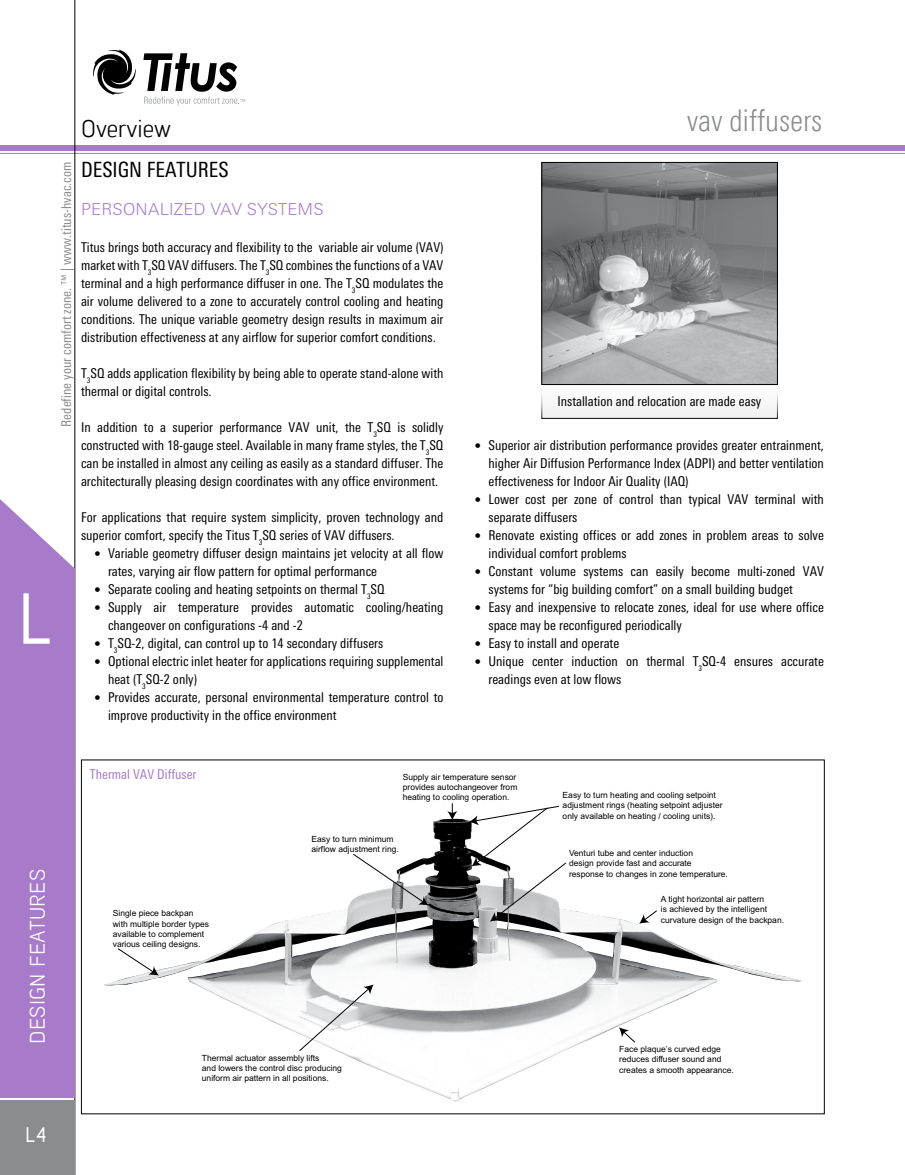
<style>
.page{position:relative;width:905px;height:1175px;background:#fff}
.page>*{position:absolute;margin:0;border:0;box-sizing:border-box;transform-origin:0 0}
.t1{font:500 72px "Lintel";color:#fff}
.t2{font:300 condensed 30px "LT Univers";color:#8a8c8e}
.t3{font:24px "Lintel";color:#000}
.t4{font:condensed 21px "LT Univers";color:#000}
.t5{font:21px "Lintel";letter-spacing:.01em;color:#fff}
.t6{font:500 21px "Lintel";color:#fff}
.t7{font:300 16.5px "LT Univers Basic";letter-spacing:.015em;color:#a77bc9}
.t8{font:condensed 13.5px/18px "LT Univers";color:#000}
.t9{font:condensed 13.5px "LT Univers";color:#8a8c8e}
.t10{font:condensed 13.5px "LT Univers";color:#a77bc9}
.t11{font:8.55px/10.2px "Arial";color:#000}
.s1{font-family:"Tahoma";font-stretch:normal}
</style>
<div class="page">
<svg style="left:93px;top:50px;width:43px;height:45px"></svg>
<svg style="left:143px;top:53px;width:102px;height:52px"></svg>
<hr style="left:0;top:153px;width:904px;height:1px;background:#8a8c8e">
<div style="left:0;top:146px;width:904px;height:5px;background:#a77bc9"></div>
<hr style="left:75px;top:0;width:1px;height:1174px;background:#000">
<div style="left:0;top:1100px;width:75px;height:74px;background:#8a8c8e"></div>
<div style="left:0;top:568px;width:75px;height:529px;background:#a77bc9"></div>
<svg style="left:0;top:492px;width:75px;height:76px"></svg>
<img style="left:543px;top:164px;width:232px;height:219px">
<div style="left:541px;top:162px;width:236px;height:223px;border:1px solid #000"></div>
<div style="left:542px;top:384px;width:235px;height:34px;background:#f1f1f2"></div>
<div style="left:541px;top:383px;width:236px;height:35px;border:1px solid #000"></div>
<img style="left:104px;top:819px;width:697px;height:282px">
<svg style="left:117px;top:947px;width:42px;height:28px"></svg>
<svg style="left:352px;top:853px;width:76px;height:52px"></svg>
<svg style="left:447px;top:803px;width:10px;height:17px"></svg>
<svg style="left:469px;top:805px;width:98px;height:116px"></svg>
<svg style="left:639px;top:909px;width:18px;height:14px"></svg>
<svg style="left:619px;top:1027px;width:17px;height:16px"></svg>
<svg style="left:298px;top:984px;width:75px;height:67px"></svg>
<h1 class="t1" style="left:20px;top:572px;width:35px">L</h1>
<h3 class="t3" style="left:81px;top:113px;width:91px">Overview</h3>
<h3 class="t4" style="left:81px;top:158px;width:149px">DESIGN FEATURES</h3>
<p class="t9" style="left:58px;top:426px;width:266px;rotate:-90deg">Redefine your comfort zone. ™ | www.titus-hvac.com</p>
<p class="t7" style="left:81px;top:200px;width:244px">PERSONALIZED VAV SYSTEMS</p>
<p class="t8" style="left:81px;top:238px;width:364px;text-align:justify">Titus brings both accuracy and flexibility to the variable air volume (VAV) market with T<sub>3</sub>SQ VAV diffusers. The T<sub>3</sub>SQ combines the functions of a VAV terminal and a high performance diffuser in one. The T<sub>3</sub>SQ modulates the air volume delivered to a zone to accurately control cooling and heating conditions. The unique variable geometry design results in maximum air distribution effectiveness at any airflow for superior comfort conditions.</p>
<p class="t8" style="left:81px;top:364px;width:364px">T<sub>3</sub>SQ adds application flexibility by being able to operate stand-alone with thermal or digital controls.</p>
<p class="t8" style="left:81px;top:418px;width:364px;text-align:justify">In addition to a superior performance VAV unit, the T<sub>3</sub>SQ is solidly constructed with 18-gauge steel. Available in many frame styles, the T<sub>3</sub>SQ can be installed in almost any ceiling as easily as a standard diffuser. The architecturally pleasing design coordinates with any office environment.</p>
<p class="t8" style="left:81px;top:508px;width:364px">For applications that require system simplicity, proven technology and superior comfort, specify the Titus T<sub>3</sub>SQ series of VAV diffusers.</p>
<p class="t8" style="left:108px;top:544px;width:337px;text-indent:-14px"><span class="s1">•</span> Variable geometry diffuser design maintains jet velocity at all flow rates, varying air flow pattern for optimal performance</p>
<p class="t8" style="left:94px;top:580px;width:292px"><span class="s1">•</span> Separate cooling and heating setpoints on thermal T<sub>3</sub>SQ</p>
<p class="t8" style="left:108px;top:598px;width:337px;text-indent:-14px"><span class="s1">•</span> Supply air temperature provides automatic cooling/heating changeover on configurations -4 and -2</p>
<p class="t8" style="left:94px;top:634px;width:290px"><span class="s1">•</span> T<sub>3</sub>SQ-2, digital, can control up to 14 secondary diffusers</p>
<p class="t8" style="left:108px;top:652px;width:337px;text-indent:-14px"><span class="s1">•</span> Optional electric inlet heater for applications requiring supplemental heat (T<sub>3</sub>SQ-2 only)</p>
<p class="t8" style="left:108px;top:688px;width:337px;text-indent:-14px"><span class="s1">•</span> Provides accurate, personal environmental temperature control to improve productivity in the office environment</p>
<h2 class="t2" style="left:686px;top:103px;width:137px">vav diffusers</h2>
<p class="t8" style="left:557px;top:392px;width:205px">Installation and relocation are made easy</p>
<p class="t8" style="left:488px;top:436px;width:337px;text-align:justify;text-indent:-14px"><span class="s1">•</span> Superior air distribution performance provides greater entrainment, higher Air Diffusion Performance Index (ADPI) and better ventilation effectiveness for Indoor Air Quality (IAQ)</p>
<p class="t8" style="left:488px;top:490px;width:337px;text-indent:-14px"><span class="s1">•</span> Lower cost per zone of control than typical VAV terminal with separate diffusers</p>
<p class="t8" style="left:488px;top:526px;width:337px;text-indent:-14px"><span class="s1">•</span> Renovate existing offices or add zones in problem areas to solve individual comfort problems</p>
<p class="t8" style="left:488px;top:562px;width:337px;text-indent:-14px"><span class="s1">•</span> Constant volume systems can easily become multi-zoned VAV systems for “big building comfort” on a small building budget</p>
<p class="t8" style="left:488px;top:598px;width:337px;text-indent:-14px"><span class="s1">•</span> Easy and inexpensive to relocate zones, ideal for use where office space may be reconfigured periodically</p>
<p class="t8" style="left:475px;top:634px;width:146px"><span class="s1">•</span> Easy to install and operate</p>
<p class="t8" style="left:488px;top:652px;width:337px;text-indent:-14px"><span class="s1">•</span> Unique center induction on thermal T<sub>3</sub>SQ-4 ensures accurate readings even at low flows</p>
<h3 class="t5" style="left:23px;top:1043px;width:176px;rotate:-90deg">DESIGN FEATURES</h3>
<h3 class="t6" style="left:26px;top:1120px;width:22px">L4</h3>
<p class="t10" style="left:90px;top:766px;width:108px">Thermal VAV Diffuser</p>
<p class="t11" style="left:113px;top:908px;width:98px">Single piece backpan with multiple border types available to complement various ceiling designs.</p>
<p class="t11" style="left:403px;top:772px;width:116px;text-align:justify">Supply air temperature sensor provides autochangeover from heating to cooling operation.</p>
<p class="t11" style="left:311px;top:834px;width:89px">Easy to turn minimum airflow adjustment ring.</p>
<p class="t11" style="left:202px;top:1052px;width:142px">Thermal actuator assembly lifts<br>and lowers the control disc producing uniform air pattern in all positions.</p>
<p class="t11" style="left:562px;top:790px;width:161px">Easy to turn heating and cooling setpoint adjustment rings (heating setpoint adjuster only available on heating / cooling units).</p>
<p class="t11" style="left:569px;top:848px;width:160px">Venturi tube and center induction<br>design provide fast and accurate response to changes in zone temperature.</p>
<p class="t11" style="left:661px;top:894px;width:125px">A tight horizontal air pattern<br>is achieved by the intelligent curvature design of the backpan.</p>
<p class="t11" style="left:619px;top:1044px;width:116px">Face plaque’s curved edge reduces diffuser sound and creates a smooth appearance.</p>
</div>
